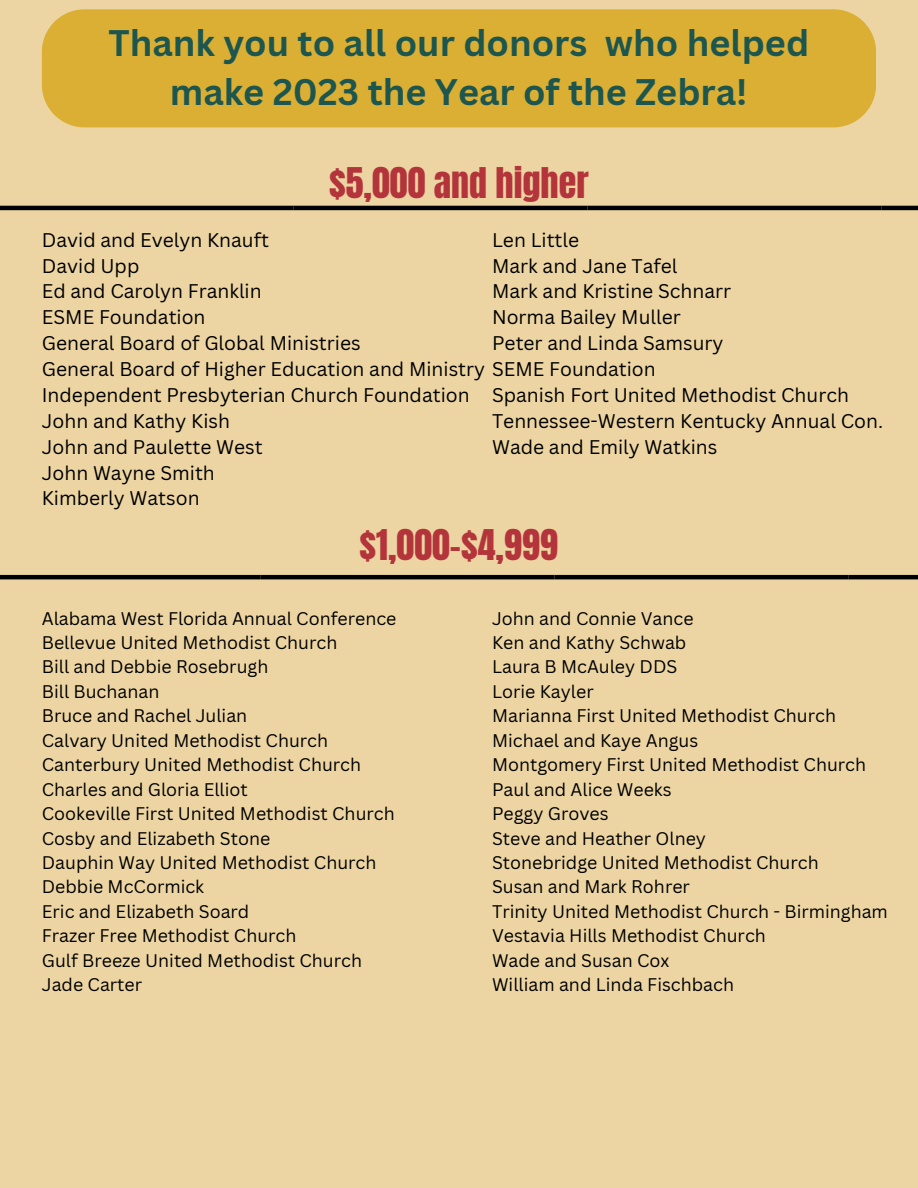
<style>
.page{position:relative;width:918px;height:1188px;background:#ecd5a2}
.page>*{position:absolute;margin:0;border:0;box-sizing:border-box;transform-origin:0 0}
.t1{font:700 36px/49.5px "Canva Sans";color:#1d564f;text-align:center}
.t2{font:36px "Anton";color:#b4343b}
.t3{font:19.2px "Canva Sans";color:#000}
.t4{font:17.85px "Canva Sans";color:#000}
</style>
<div class="page">
<div style="left:42px;top:9px;width:834px;height:118px;background:#dbaf33"></div>
<hr style="left:294px;top:206px;width:294px;height:4px;background:#000">
<hr style="left:588px;top:206px;width:293px;height:4px;background:#000">
<hr style="left:0;top:206px;width:294px;height:4px;background:#000">
<hr style="left:881px;top:206px;width:37px;height:4px;background:#000">
<hr style="left:261px;top:575px;width:294px;height:4px;background:#000">
<hr style="left:555px;top:575px;width:293px;height:4px;background:#000">
<hr style="left:0;top:575px;width:261px;height:4px;background:#000">
<hr style="left:848px;top:575px;width:70px;height:4px;background:#000">
<h1 class="t1" style="left:108px;top:17px;width:702px">Thank you to all our donors who helped make 2023 the Year of the Zebra!</h1>
<h2 class="t2" style="left:329px;top:157px;width:261px">$5,000 and higher</h2>
<p class="t3" style="left:42px;top:226px;width:229px">David and Evelyn Knauft</p>
<p class="t3" style="left:42px;top:252px;width:99px">David Upp</p>
<p class="t3" style="left:42px;top:278px;width:221px">Ed and Carolyn Franklin</p>
<p class="t3" style="left:42px;top:304px;width:165px">ESME Foundation</p>
<p class="t3" style="left:42px;top:330px;width:320px">General Board of Global Ministries</p>
<p class="t3" style="left:42px;top:356px;width:615px">General Board of Higher Education and Ministry SEME Foundation</p>
<p class="t3" style="left:42px;top:381px;width:429px">Independent Presbyterian Church Foundation</p>
<p class="t3" style="left:42px;top:407px;width:190px">John and Kathy Kish</p>
<p class="t3" style="left:42px;top:433px;width:222px">John and Paulette West</p>
<p class="t3" style="left:42px;top:459px;width:175px">John Wayne Smith</p>
<p class="t3" style="left:42px;top:485px;width:159px">Kimberly Watson</p>
<p class="t3" style="left:492px;top:226px;width:89px">Len Little</p>
<p class="t3" style="left:492px;top:252px;width:187px">Mark and Jane Tafel</p>
<p class="t3" style="left:492px;top:278px;width:241px">Mark and Kristine Schnarr</p>
<p class="t3" style="left:492px;top:304px;width:190px">Norma Bailey Muller</p>
<p class="t3" style="left:492px;top:330px;width:233px">Peter and Linda Samsury</p>
<p class="t3" style="left:492px;top:381px;width:358px">Spanish Fort United Methodist Church</p>
<p class="t3" style="left:492px;top:407px;width:393px">Tennessee-Western Kentucky Annual Con.</p>
<p class="t3" style="left:492px;top:433px;width:227px">Wade and Emily Watkins</p>
<h2 class="t2" style="left:360px;top:519px;width:200px">$1,000-$4,999</h2>
<p class="t4" style="left:42px;top:605px;width:356px">Alabama West Florida Annual Conference</p>
<p class="t4" style="left:42px;top:630px;width:297px">Bellevue United Methodist Church</p>
<p class="t4" style="left:42px;top:654px;width:228px">Bill and Debbie Rosebrugh</p>
<p class="t4" style="left:42px;top:679px;width:119px">Bill Buchanan</p>
<p class="t4" style="left:42px;top:703px;width:207px">Bruce and Rachel Julian</p>
<p class="t4" style="left:42px;top:728px;width:288px">Calvary United Methodist Church</p>
<p class="t4" style="left:42px;top:752px;width:321px">Canterbury United Methodist Church</p>
<p class="t4" style="left:42px;top:777px;width:207px">Charles and Gloria Elliot</p>
<p class="t4" style="left:42px;top:801px;width:354px">Cookeville First United Methodist Church</p>
<p class="t4" style="left:42px;top:825px;width:230px">Cosby and Elizabeth Stone</p>
<p class="t4" style="left:42px;top:850px;width:336px">Dauphin Way United Methodist Church</p>
<p class="t4" style="left:42px;top:874px;width:164px">Debbie McCormick</p>
<p class="t4" style="left:42px;top:899px;width:209px">Eric and Elizabeth Soard</p>
<p class="t4" style="left:42px;top:923px;width:256px">Frazer Free Methodist Church</p>
<p class="t4" style="left:42px;top:948px;width:322px">Gulf Breeze United Methodist Church</p>
<p class="t4" style="left:42px;top:972px;width:102px">Jade Carter</p>
<p class="t4" style="left:492px;top:605px;width:203px">John and Connie Vance</p>
<p class="t4" style="left:492px;top:630px;width:196px">Ken and Kathy Schwab</p>
<p class="t4" style="left:492px;top:654px;width:187px">Laura B McAuley DDS</p>
<p class="t4" style="left:492px;top:679px;width:103px">Lorie Kayler</p>
<p class="t4" style="left:492px;top:703px;width:345px">Marianna First United Methodist Church</p>
<p class="t4" style="left:492px;top:728px;width:208px">Michael and Kaye Angus</p>
<p class="t4" style="left:492px;top:752px;width:376px">Montgomery First United Methodist Church</p>
<p class="t4" style="left:492px;top:777px;width:181px">Paul and Alice Weeks</p>
<p class="t4" style="left:492px;top:801px;width:118px">Peggy Groves</p>
<p class="t4" style="left:492px;top:825px;width:215px">Steve and Heather Olney</p>
<p class="t4" style="left:492px;top:850px;width:328px">Stonebridge United Methodist Church</p>
<p class="t4" style="left:492px;top:874px;width:199px">Susan and Mark Rohrer</p>
<p class="t4" style="left:492px;top:899px;width:397px">Trinity United Methodist Church - Birmingham</p>
<p class="t4" style="left:492px;top:923px;width:275px">Vestavia Hills Methodist Church</p>
<p class="t4" style="left:492px;top:948px;width:179px">Wade and Susan Cox</p>
<p class="t4" style="left:492px;top:972px;width:243px">William and Linda Fischbach</p>
</div>
